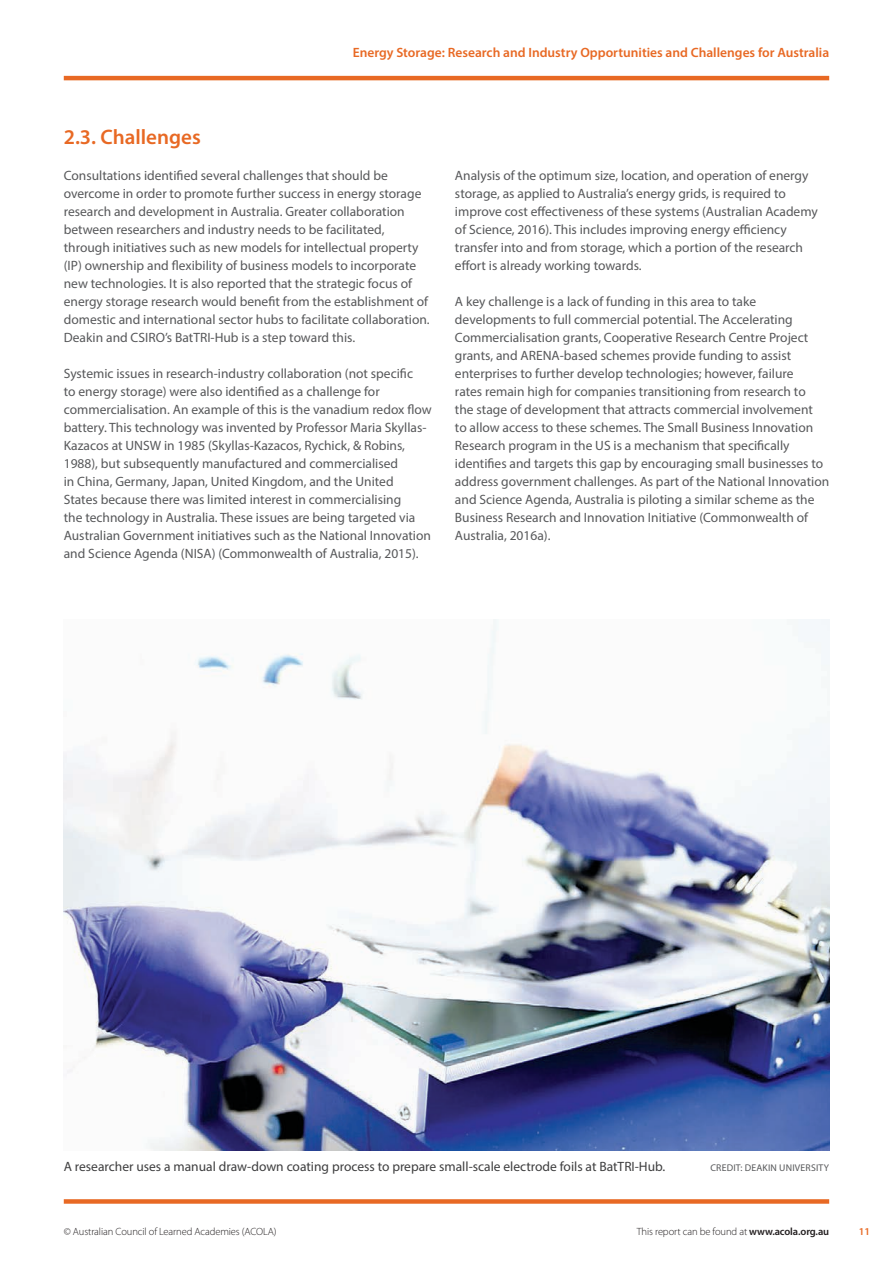
<style>
.page{position:relative;width:893px;height:1263px;background:#fff}
.page>*{position:absolute;margin:0;border:0;box-sizing:border-box;transform-origin:0 0}
.Heading_2{font:600 21px "Myriad Pro";color:#e86924}
.Body{font:13.5px/18px "Myriad Pro";color:#57585a}
.Table_body{font:13.5px "Myriad Pro";color:#3e3e3f}
.t1{font:600 13.5px "Myriad Pro";color:#e86924}
.t2{font:300 10.5px "Myriad Pro";letter-spacing:-.01em;color:#231f20}
.t3{font:600 10.5px "Myriad Pro";color:#e86924}
.Table_body-2{font:9.75px "Myriad Pro";letter-spacing:.02em;color:#57585a}
.s1{font-weight:600}
</style>
<div class="page">
<hr style="left:64px;top:76px;width:765px;height:4px;background:#e86924">
<div style="left:64px;top:1199px;width:765px;height:5px;background:#e86924"></div>
<img style="left:64px;top:619px;width:765px;height:532px">
<p class="t1" style="left:353px;top:44px;width:478px">Energy Storage: Research and Industry Opportunities and Challenges for Australia</p>
<p class="Heading_2" style="left:64px;top:124px;width:139px">2.3. Challenges</p>
<p class="Body" style="left:64px;top:166px;width:367px">Consultations identified several challenges that should be overcome in order to promote further success in energy storage research and development in Australia. Greater collaboration between researchers and industry needs to be facilitated, through initiatives such as new models for intellectual property (IP) ownership and flexibility of business models to incorporate new technologies. It is also reported that the strategic focus of energy storage research would benefit from the establishment of domestic and international sector hubs to facilitate collaboration.<br>Deakin and CSIRO’s BatTRI-Hub is a step toward this.</p>
<p class="Body" style="left:64px;top:364px;width:369px">Systemic issues in research-industry collaboration (not specific<br>to energy storage) were also identified as a challenge for commercialisation. An example of this is the vanadium redox flow battery. This technology was invented by Professor Maria Skyllas-Kazacos at UNSW in 1985 (Skyllas-Kazacos, Rychick, &amp; Robins, 1988), but subsequently manufactured and commercialised<br>in China, Germany, Japan, United Kingdom, and the United<br>States because there was limited interest in commercialising<br>the technology in Australia. These issues are being targeted via Australian Government initiatives such as the National Innovation and Science Agenda (NISA) (Commonwealth of Australia, 2015).</p>
<p class="Body" style="left:455px;top:166px;width:364px">Analysis of the optimum size, location, and operation of energy storage, as applied to Australia’s energy grids, is required to improve cost effectiveness of these systems (Australian Academy of Science, 2016). This includes improving energy efficiency transfer into and from storage, which a portion of the research effort is already working towards.</p>
<p class="Body" style="left:455px;top:292px;width:376px">A key challenge is a lack of funding in this area to take developments to full commercial potential. The Accelerating Commercialisation grants, Cooperative Research Centre Project grants, and ARENA-based schemes provide funding to assist enterprises to further develop technologies; however, failure<br>rates remain high for companies transitioning from research to<br>the stage of development that attracts commercial involvement<br>to allow access to these schemes. The Small Business Innovation Research program in the US is a mechanism that specifically identifies and targets this gap by encouraging small businesses to address government challenges. As part of the National Innovation and Science Agenda, Australia is piloting a similar scheme as the Business Research and Innovation Initiative (Commonwealth of Australia, 2016a).</p>
<p class="Table_body" style="left:64px;top:1158px;width:603px">A researcher uses a manual draw-down coating process to prepare small-scale electrode foils at BatTRI-Hub.</p>
<p class="Table_body-2" style="left:710px;top:1162px;width:120px">CREDIT: DEAKIN UNIVERSITY</p>
<p class="t2" style="left:64px;top:1225px;width:214px">© Australian Council of Learned Academies (ACOLA)</p>
<p class="t2" style="left:637px;top:1225px;width:194px">This report can be found at <span class="s1">www.acola.org.au</span></p>
<p class="t3" style="left:859px;top:1225px;width:13px">11</p>
</div>
